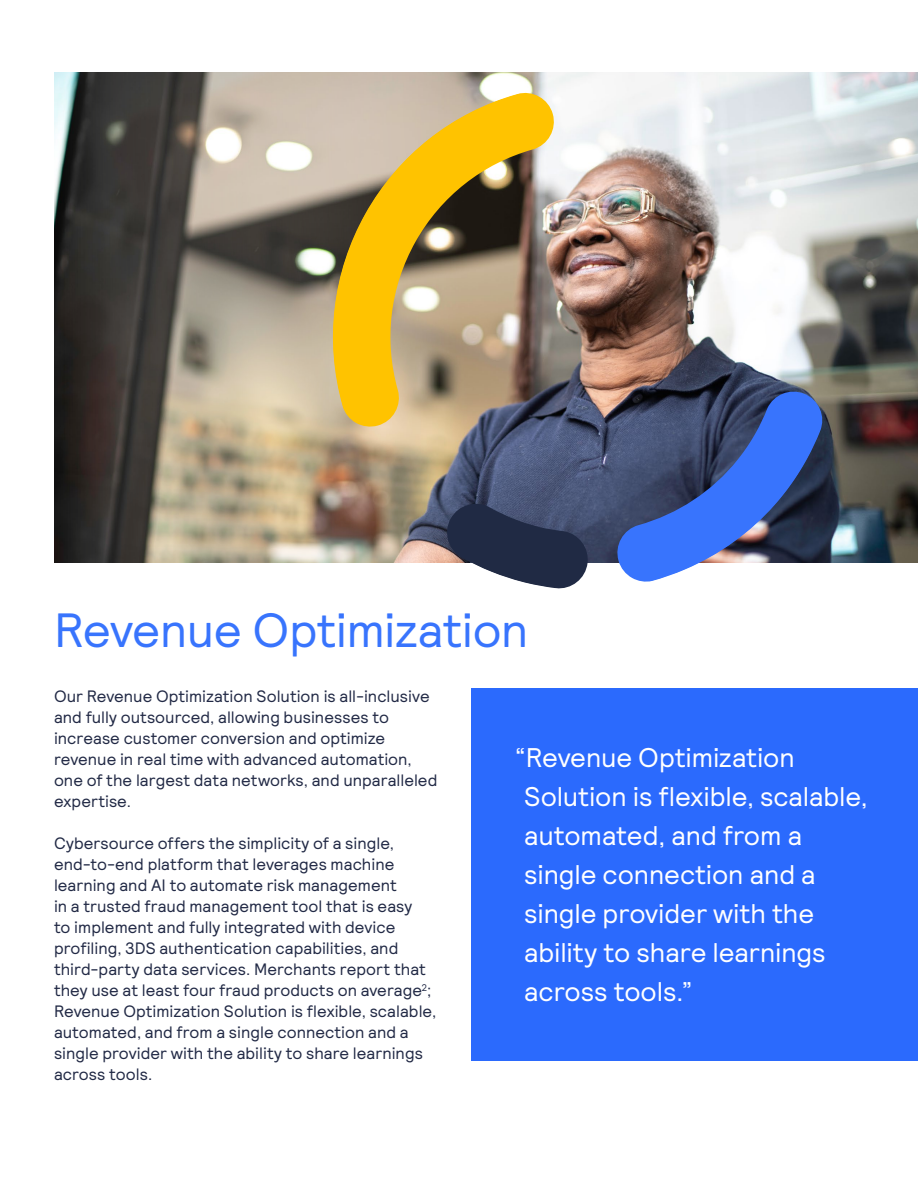
<style>
.page{position:relative;width:918px;height:1188px;background:#fff}
.page>*{position:absolute;margin:0;border:0;box-sizing:border-box;transform-origin:0 0}
.t1{font:48px "Relative Pro";letter-spacing:-.015em;color:#3874fd}
.t2{font:27px/39px "Relative Pro";letter-spacing:-.005em;color:#fff}
.body{font:16.5px/21px "Relative Pro";color:#212945}
</style>
<div class="page">
<img style="left:480px;top:72px;width:438px;height:490px">
<div style="left:472px;top:688px;width:446px;height:373px;background:#2b6afd"></div>
<svg style="left:54px;top:72px;width:426px;height:490px;background:#82796c"></svg>
<svg style="left:614px;top:388px;width:212px;height:194px;background:#4962a0"></svg>
<img style="left:324px;top:90px;width:233px;height:338px">
<svg style="left:446px;top:500px;width:143px;height:89px;background:#4b536a"></svg>
<h1 class="t1" style="left:54px;top:603px;width:476px">Revenue Optimization</h1>
<p class="body" style="left:54px;top:686px;width:385px">Our Revenue Optimization Solution is all-inclusive and fully outsourced, allowing businesses to increase customer conversion and optimize revenue in real time with advanced automation, one of the largest data networks, and unparalleled expertise.</p>
<p class="body" style="left:54px;top:833px;width:384px">Cybersource offers the simplicity of a single, end-to-end platform that leverages machine learning and AI to automate risk management<br>in a trusted fraud management tool that is easy<br>to implement and fully integrated with device profiling, 3DS authentication capabilities, and third-party data services. Merchants report that they use at least four fraud products on average<sup>2</sup>; Revenue Optimization Solution is flexible, scalable, automated, and from a single connection and a single provider with the ability to share learnings across tools.</p>
<p class="t2" style="left:524px;top:739px;width:345px;text-indent:-9px">“Revenue Optimization<br>Solution is flexible, scalable, automated, and from a single connection and a single provider with the ability to share learnings across tools.”</p>
</div>
